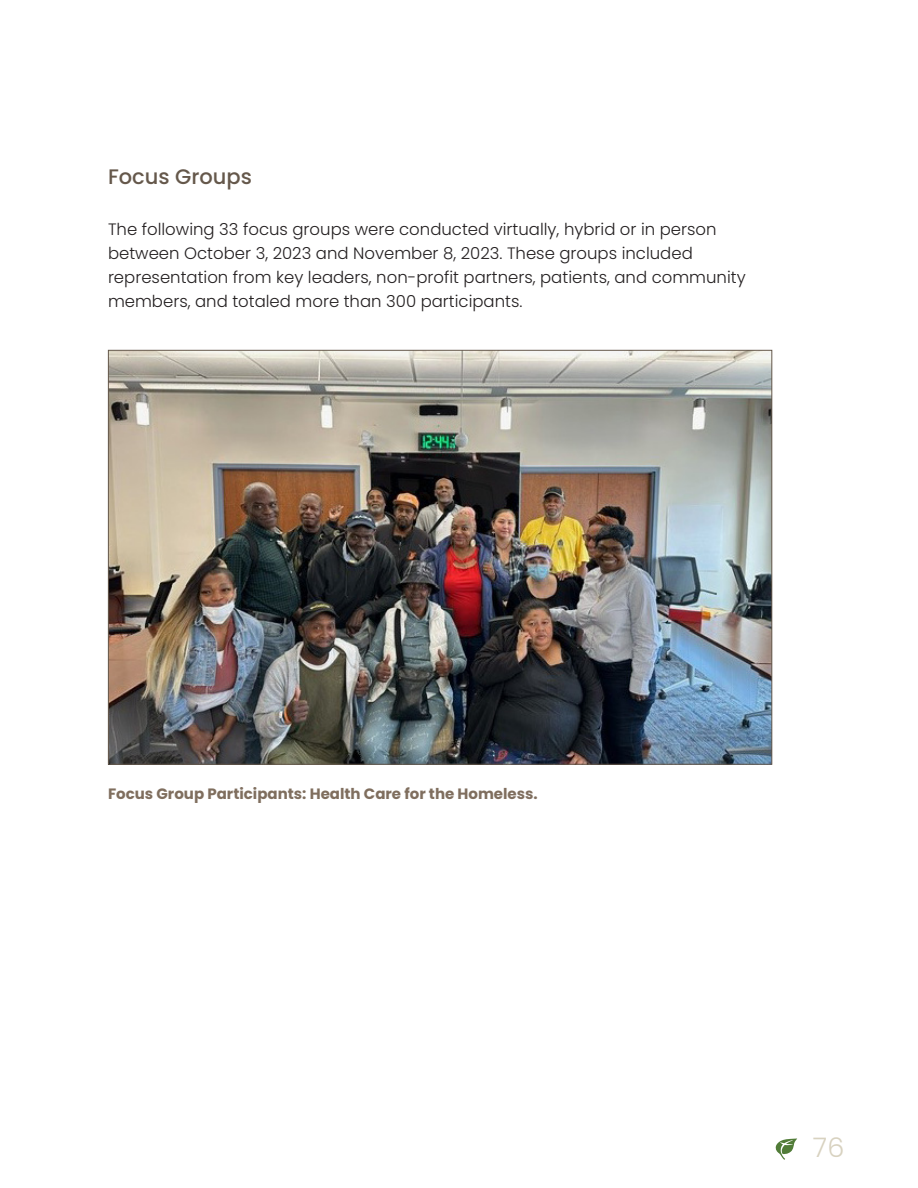
<style>
.page{position:relative;width:918px;height:1188px;background:#fff}
.page>*{position:absolute;margin:0;border:0;box-sizing:border-box;transform-origin:0 0}
.t1{font:300 27px "Poppins";color:#d8d2c0}
.t2{font:500 21px "Poppins";color:#65584b}
.t3{font:300 16.5px/24px "Poppins";color:#231f20}
.t4{font:700 15px "Poppins";color:#7f6e5e}
</style>
<div class="page">
<svg style="left:775px;top:1138px;width:22px;height:22px"></svg>
<img style="left:110px;top:352px;width:660px;height:411px">
<p class="t2" style="left:108px;top:165px;width:145px">Focus Groups</p>
<p class="t3" style="left:108px;top:217px;width:639px">The following 33 focus groups were conducted virtually, hybrid or in person between October 3, 2023 and November 8, 2023. These groups included representation from key leaders, non-profit partners, patients, and community members, and totaled more than 300 participants.</p>
<p class="t4" style="left:108px;top:785px;width:431px">Focus Group Participants: Health Care for the Homeless.</p>
<h1 class="t1" style="left:813px;top:1132px;width:33px">76</h1>
</div>
